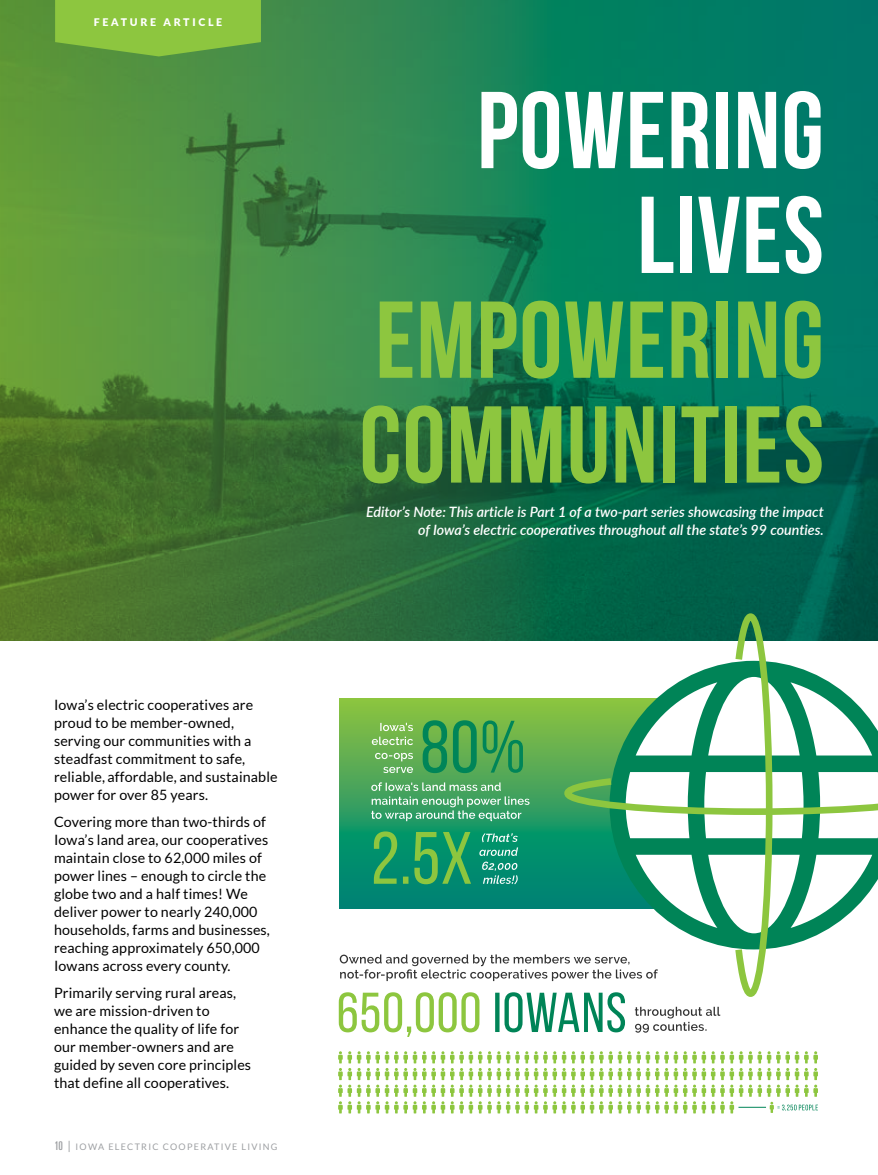
<style>
.page{position:relative;width:878px;height:1175px;background:#fff}
.page>*{position:absolute;margin:0;border:0;box-sizing:border-box;transform-origin:0 0}
.t1{font:700 108.9px/104.7px "Bebas Neue";letter-spacing:.01em;color:#8dc63f}
.t2{font:700 108.9px/104.7px "Bebas Neue";letter-spacing:.01em;color:#fff;text-align:right}
.t3{font:14.25px/18px "Lato";letter-spacing:.01em;color:#000}
.t4{font:italic 600 14.25px/18px "Lato";color:#fff;text-align:right}
.t5{font:900 10.5px "Lato";letter-spacing:.26em;color:#fff}
.t6{font:9px "Lato";letter-spacing:.14em;color:#9d9fa2}
.s1{font-family:"Univers";font-stretch:ultra-condensed;font-size:12px}
.s2{font-size:12px}
</style>
<div class="page">
<img style="left:0;top:0;width:878px;height:641px">
<svg style="left:55px;top:0;width:206px;height:56px;background:#85bf3f"></svg>
<svg style="left:339px;top:610px;width:539px;height:427px"></svg>
<svg style="left:338px;top:1051px;width:480px;height:62px"></svg>
<p class="t5" style="left:94px;top:15px;width:130px">FEATURE ARTICLE</p>
<p class="t3" style="left:54px;top:695px;width:225px">Iowa’s electric cooperatives are proud to be member-owned, serving our communities with a steadfast commitment to safe, reliable, affordable, and sustainable power for over 85 years.</p>
<p class="t3" style="left:54px;top:813px;width:217px">Covering more than two-thirds of<br>Iowa’s land area, our cooperatives maintain close to 62,000 miles of power lines – enough to circle the globe two and a half times! We deliver power to nearly 240,000 households, farms and businesses, reaching approximately 650,000<br>Iowans across every county.</p>
<p class="t3" style="left:54px;top:984px;width:199px">Primarily serving rural areas, we are mission-driven to enhance the quality of life for our member-owners and are guided by seven core principles that define all cooperatives.</p>
<p class="t6" style="left:55px;top:1141px;width:224px"><span class="s1">10</span> <span class="s2">|</span> IOWA ELECTRIC COOPERATIVE LIVING</p>
<h1 class="t2" style="left:477px;top:77px;width:348px">POWERING<br>LIVES</h1>
<h1 class="t1" style="left:359px;top:286px;width:466px">EMPOWERING<br>COMMUNITIES</h1>
<p class="t4" style="left:366px;top:502px;width:459px">Editor’s Note: This article is Part 1 of a two-part series showcasing the impact of Iowa’s electric cooperatives throughout all the state’s 99 counties.</p>
</div>
